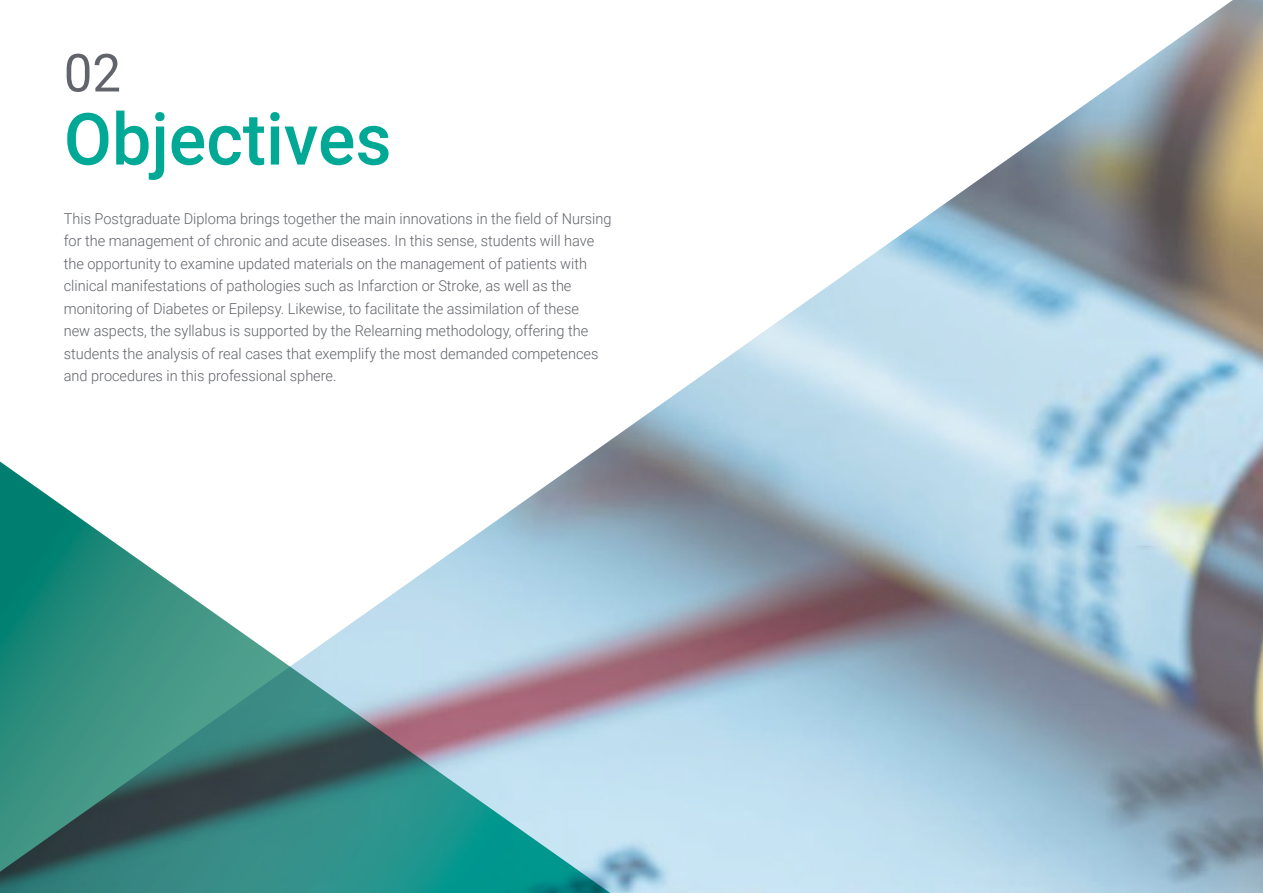
<style>
.page{position:relative;width:1263px;height:893px;background:#fff}
.page>*{position:absolute;margin:0;border:0;box-sizing:border-box;transform-origin:0 0}
.t1{font:500 72px "Roboto";color:#00a996}
.t2{font:52.5px "Roboto";color:#61646a}
.t3{font:300 15px/22.5px "Roboto";color:#61646a}
</style>
<div class="page">
<img style="left:602px;top:0;width:661px;height:893px">
<svg style="left:0;top:446px;width:640px;height:447px"></svg>
<h2 class="t2" style="left:64px;top:36px;width:59px">02</h2>
<h1 class="t1" style="left:64px;top:89px;width:329px">Objectives</h1>
<p class="t3" style="left:64px;top:207px;width:549px">This Postgraduate Diploma brings together the main innovations in the field of Nursing for the management of chronic and acute diseases. In this sense, students will have the opportunity to examine updated materials on the management of patients with clinical manifestations of pathologies such as Infarction or Stroke, as well as the monitoring of Diabetes or Epilepsy. Likewise, to facilitate the assimilation of these<br>new aspects, the syllabus is supported by the Relearning methodology, offering the students the analysis of real cases that exemplify the most demanded competences and procedures in this professional sphere.</p>
</div>
